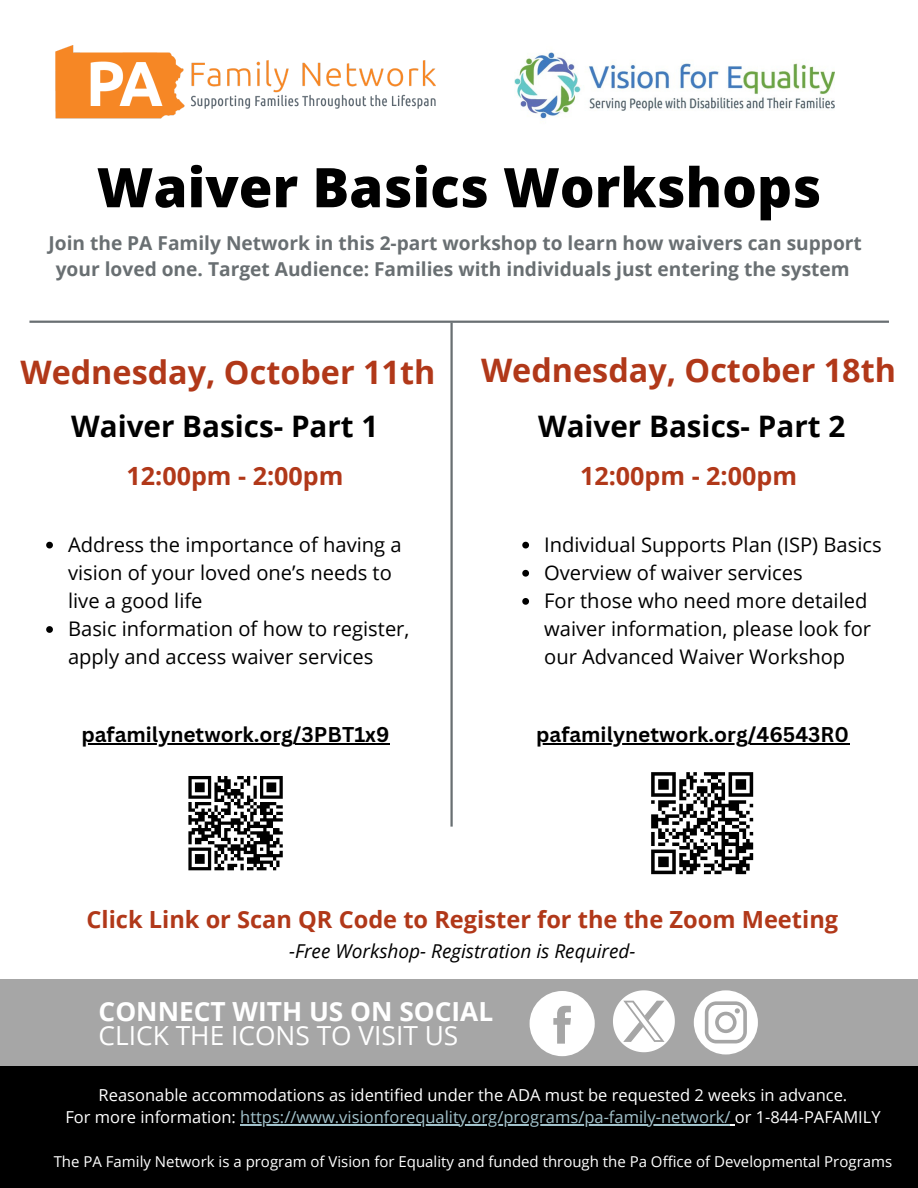
<style>
.page{position:relative;width:918px;height:1188px;background:#fff}
.page>*{position:absolute;margin:0;border:0;box-sizing:border-box;transform-origin:0 0}
.t1{font:800 54.6px "Open Sans";color:#000}
.t2{font:700 32.4px "Open Sans";color:#b13819}
.t3{font:700 29.55px "Open Sans";color:#000}
.t4{font:26.25px "Open Sans";color:#fff}
.t5{font:700 26.25px "Open Sans";color:#fff}
.t6{font:700 25.05px "Open Sans";color:#b13819}
.t7{font:700 23.55px "Open Sans";color:#b13819}
.t8{font:700 20.85px "Canva Sans";color:#000}
.t9{font:20.1px/28.2px "Open Sans";color:#000}
.t10{font:700 19.2px/25.8px "Open Sans";color:#696f72;text-align:center}
.t11{font:italic 19.05px "Open Sans";color:#000}
.t12{font:16.5px "Open Sans";color:#a2c2cb}
.t13{font:16.5px "Open Sans";color:#fff}
.t14{font:15px "Open Sans";color:#fff}
.s1{color:#fff}
</style>
<div class="page">
<img style="left:514px;top:52px;width:321px;height:67px">
<img style="left:55px;top:45px;width:380px;height:74px">
<div style="left:0;top:980px;width:918px;height:208px;background:#a6a6a6"></div>
<div style="left:0;top:1066px;width:918px;height:122px;background:#000"></div>
<svg style="left:694px;top:990px;width:64px;height:64px"></svg>
<svg style="left:530px;top:991px;width:65px;height:65px"></svg>
<hr style="left:450px;top:323px;width:3px;height:504px;background:#696f72">
<hr style="left:29px;top:321px;width:860px;height:2px;background:#696f72">
<svg style="left:46px;top:542px;width:7px;height:6px"></svg>
<svg style="left:46px;top:626px;width:7px;height:7px"></svg>
<hr style="left:240px;top:1124px;width:490px;height:1px;background:#a2c2cb">
<svg style="left:522px;top:542px;width:7px;height:6px"></svg>
<svg style="left:522px;top:570px;width:7px;height:7px"></svg>
<svg style="left:522px;top:598px;width:7px;height:7px"></svg>
<hr style="left:536px;top:744px;width:313px;height:1px;background:#000">
<hr style="left:81px;top:744px;width:309px;height:1px;background:#000">
<svg style="left:613px;top:990px;width:62px;height:62px"></svg>
<svg style="left:651px;top:772px;width:103px;height:103px"></svg>
<svg style="left:188px;top:776px;width:95px;height:95px"></svg>
<p class="t1" style="left:97px;top:149px;width:726px">Waiver Basics Workshops</p>
<p class="t10" style="left:48px;top:230px;width:815px">Join the PA Family Network in this 2-part workshop to learn how waivers can support your loved one. Target Audience: Families with individuals just entering the system</p>
<p class="t2" style="left:20px;top:350px;width:417px">Wednesday, October 11th</p>
<p class="t2" style="left:481px;top:348px;width:417px">Wednesday, October 18th</p>
<p class="t3" style="left:71px;top:405px;width:309px">Waiver Basics- Part 1</p>
<p class="t3" style="left:538px;top:405px;width:309px">Waiver Basics- Part 2</p>
<p class="t6" style="left:127px;top:459px;width:218px">12:00pm - 2:00pm</p>
<p class="t9" style="left:68px;top:530px;width:335px">Address the importance of having a vision of your loved one’s needs to live a good life</p>
<p class="t9" style="left:68px;top:614px;width:343px">Basic information of how to register, apply and access waiver services</p>
<p class="t6" style="left:580px;top:459px;width:218px">12:00pm - 2:00pm</p>
<p class="t9" style="left:544px;top:530px;width:339px">Individual Supports Plan (ISP) Basics</p>
<p class="t9" style="left:544px;top:558px;width:260px">Overview of waiver services</p>
<p class="t9" style="left:544px;top:586px;width:328px">For those who need more detailed waiver information, please look for our Advanced Waiver Workshop</p>
<p class="t8" style="left:81px;top:720px;width:310px">pafamilynetwork.org/3PBT1x9</p>
<p class="t8" style="left:536px;top:720px;width:314px">pafamilynetwork.org/46543R0</p>
<p class="t7" style="left:86px;top:903px;width:753px">Click Link or Scan QR Code to Register for the the Zoom Meeting</p>
<p class="t11" style="left:289px;top:937px;width:348px">-Free Workshop- Registration is Required-</p>
<p class="t5" style="left:99px;top:993px;width:396px">CONNECT WITH US ON SOCIAL</p>
<p class="t4" style="left:99px;top:1017px;width:361px">CLICK THE ICONS TO VISIT US</p>
<p class="t13" style="left:99px;top:1083px;width:750px">Reasonable accommodations as identified under the ADA must be requested 2 weeks in advance.</p>
<p class="t12" style="left:65px;top:1105px;width:817px"><span class="s1">For more information:</span> https://www.visionforequality.org/programs/pa-family-network/ <span class="s1">or 1-844-PAFAMILY</span></p>
<p class="t14" style="left:54px;top:1151px;width:840px">The PA Family Network is a program of Vision for Equality and funded through the Pa Office of Developmental Programs</p>
</div>
